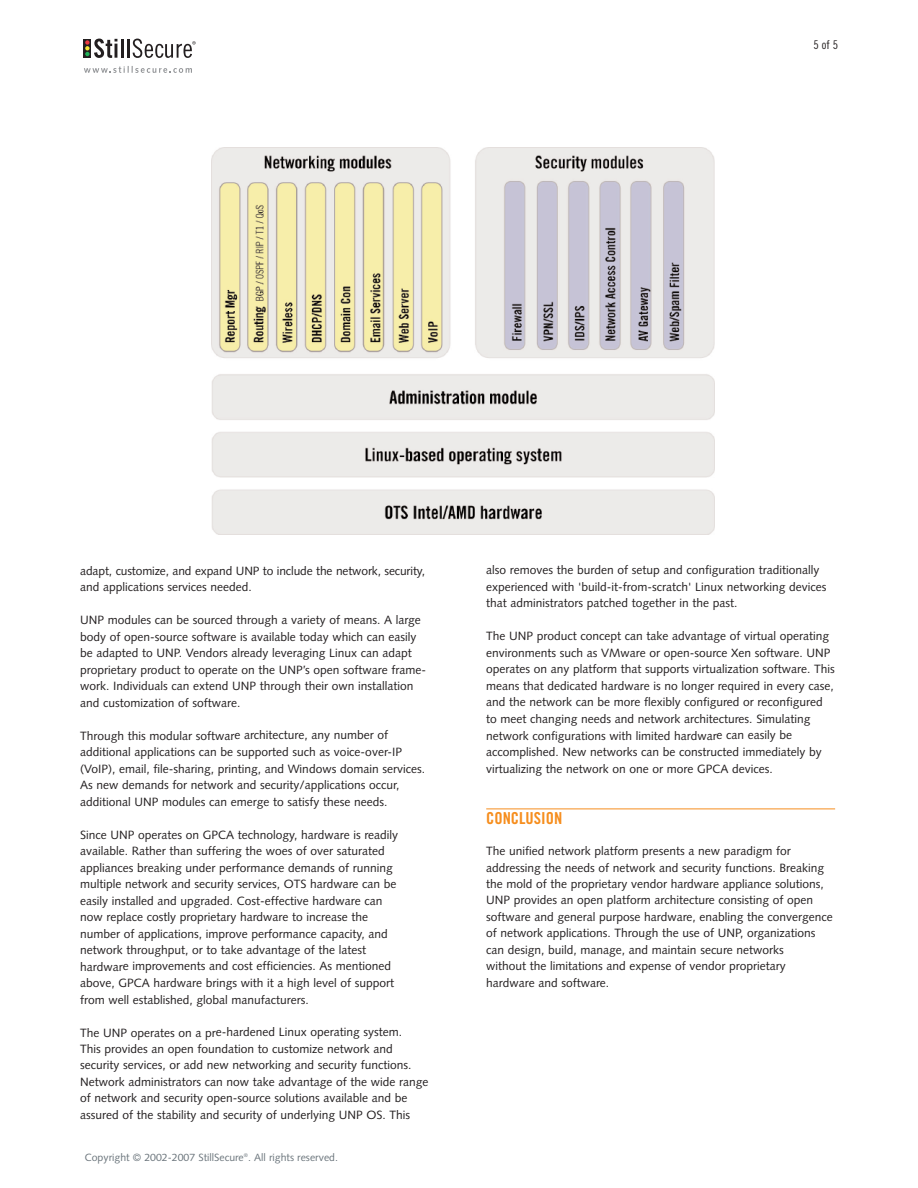
<style>
.page{position:relative;width:918px;height:1188px;background:#fff}
.page>*{position:absolute;margin:0;border:0;box-sizing:border-box;transform-origin:0 0}
.t1{font:16.5px "Trade Gothic Bold Cond Twenty";color:#f68e1e}
.t2{font:12px/16.5px "Syntax";color:#231f20}
.t3{font:12px "Trade Gothic Cond Eighteen";color:#231f20}
.t4{font:10.5px "Syntax";color:#6a747b}
</style>
<div class="page">
<hr style="left:486px;top:809px;width:349px;height:1px;background:#f68e1e">
<img style="left:212px;top:148px;width:503px;height:386px">
<hr style="left:121px;top:39px;width:3px;height:19px;background:#231f20">
<hr style="left:127px;top:39px;width:3px;height:19px;background:#231f20">
<svg style="left:133px;top:39px;width:63px;height:19px"></svg>
<div style="left:84px;top:39px;width:7px;height:19px;background:#231f20"></div>
<svg style="left:85px;top:39px;width:32px;height:19px"></svg>
<svg style="left:84px;top:66px;width:108px;height:7px"></svg>
<p class="t3" style="left:814px;top:41px;width:26px">5 of 5</p>
<p class="t2" style="left:80px;top:563px;width:346px">adapt, customize, and expand UNP to include the network, security, and applications services needed.</p>
<p class="t2" style="left:80px;top:613px;width:347px">UNP modules can be sourced through a variety of means. A large body of open-source software is available today which can easily be adapted to UNP. Vendors already leveraging Linux can adapt proprietary product to operate on the UNP’s open software frame&shy;work. Individuals can extend UNP through their own installation and customization of software.</p>
<p class="t2" style="left:80px;top:728px;width:346px">Through this modular software architecture, any number of additional applications can be supported such as voice-over-IP (VoIP), email, file-sharing, printing, and Windows domain services.<br>As new demands for network and security/applications occur, additional UNP modules can emerge to satisfy these needs.</p>
<p class="t2" style="left:80px;top:827px;width:319px">Since UNP operates on GPCA technology, hardware is readily available. Rather than suffering the woes of over saturated appliances breaking under performance demands of running multiple network and security services, OTS hardware can be easily installed and upgraded. Cost-effective hardware can now replace costly proprietary hardware to increase the number of applications, improve performance capacity, and network throughput, or to take advantage of the latest hardware improvements and cost efficiencies. As mentioned above, GPCA hardware brings with it a high level of support from well established, global manufacturers.</p>
<p class="t2" style="left:80px;top:1025px;width:350px">The UNP operates on a pre-hardened Linux operating system.<br>This provides an open foundation to customize network and security services, or add new networking and security functions.<br>Network administrators can now take advantage of the wide range of network and security open-source solutions available and be assured of the stability and security of underlying UNP OS. This</p>
<p class="t4" style="left:85px;top:1154px;width:255px">Copyright © 2002-2007 StillSecure<sup>®</sup>. All rights reserved.</p>
<p class="t2" style="left:486px;top:563px;width:342px">also removes the burden of setup and configuration traditionally experienced with 'build-it-from-scratch' Linux networking devices that administrators patched together in the past.</p>
<p class="t2" style="left:486px;top:629px;width:350px">The UNP product concept can take advantage of virtual operating environments such as VMware or open-source Xen software. UNP operates on any platform that supports virtualization software. This means that dedicated hardware is no longer required in every case, and the network can be more flexibly configured or reconfigured to meet changing needs and network architectures. Simulating network configurations with limited hardware can easily be accomplished. New networks can be constructed immediately by virtualizing the network on one or more GPCA devices.</p>
<h1 class="t1" style="left:486px;top:812px;width:78px">CONCLUSION</h1>
<p class="t2" style="left:486px;top:844px;width:348px">The unified network platform presents a new paradigm for addressing the needs of network and security functions. Breaking the mold of the proprietary vendor hardware appliance solutions, UNP provides an open platform architecture consisting of open software and general purpose hardware, enabling the convergence of network applications. Through the use of UNP, organizations can design, build, manage, and maintain secure networks<br>without the limitations and expense of vendor proprietary hardware and software.</p>
</div>
